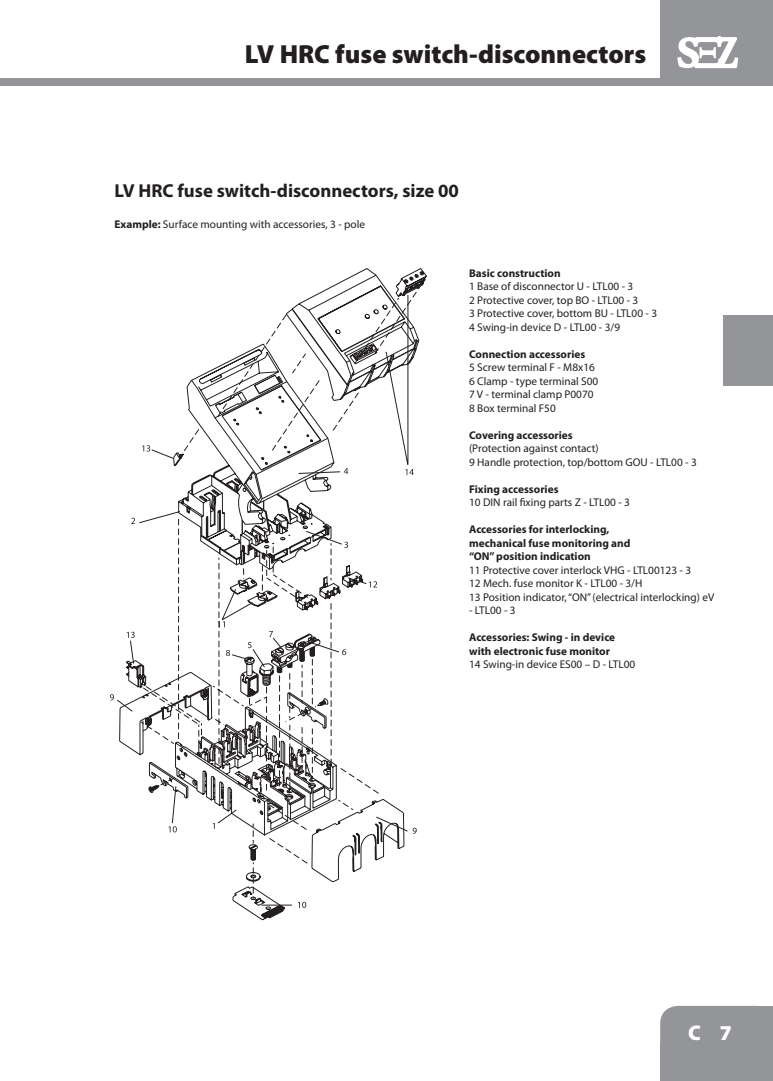
<style>
.page{position:relative;width:773px;height:1081px;background:#fff}
.page>*{position:absolute;margin:0;border:0;box-sizing:border-box;transform-origin:0 0}
.t1{font:900 26.25px "Myriad Pro";color:#231f20}
.t2{font:900 21.25px "Myriad Pro";color:#fff}
.t3{font:700 18.75px "Myriad Pro";color:#231f20}
.t4{font:11.25px/13.5px "Myriad Pro";color:#231f20}
.t5{font:700 11.25px/13.5px "Myriad Pro";color:#231f20}
.s1{font-weight:700}
</style>
<div class="page">
<div style="left:0;top:78px;width:772px;height:7px;background:#939598"></div>
<div style="left:660px;top:1006px;width:112px;height:75px;background:#939598"></div>
<div style="left:660px;top:1044px;width:33px;height:37px;background:#939598"></div>
<div style="left:739px;top:1044px;width:33px;height:37px;background:#939598"></div>
<div style="left:739px;top:1006px;width:33px;height:36px;background:#939598"></div>
<div style="left:723px;top:315px;width:49px;height:71px;background:#939598"></div>
<div style="left:660px;top:0;width:112px;height:82px;background:#939598"></div>
<svg style="left:677px;top:36px;width:61px;height:32px"></svg>
<svg style="left:140px;top:271px;width:283px;height:628px"></svg>
<svg style="left:142px;top:445px;width:32px;height:14px"></svg>
<svg style="left:131px;top:511px;width:49px;height:13px"></svg>
<svg style="left:127px;top:632px;width:8px;height:32px"></svg>
<svg style="left:306px;top:531px;width:42px;height:17px"></svg>
<svg style="left:215px;top:268px;width:205px;height:207px"></svg>
<svg style="left:110px;top:694px;width:23px;height:17px"></svg>
<svg style="left:298px;top:902px;width:8px;height:6px"></svg>
<hr style="left:261px;top:905px;width:31px;height:1px;background:#231f20">
<svg style="left:148px;top:577px;width:268px;height:305px"></svg>
<h1 class="t1" style="left:245px;top:39px;width:403px">LV HRC fuse switch-disconnectors</h1>
<h3 class="t3" style="left:114px;top:179px;width:346px">LV HRC fuse switch-disconnectors, size 00</h3>
<p class="t4" style="left:114px;top:217px;width:252px"><span class="s1">Example:</span> Surface mounting with accessories, 3 - pole</p>
<p class="t5" style="left:469px;top:266px;width:93px">Basic construction</p>
<p class="t4" style="left:469px;top:279px;width:189px">1 Base of disconnector U - LTL00 - 3<br>2 Protective cover, top BO - LTL00 - 3<br>3 Protective cover, bottom BU - LTL00 - 3<br>4 Swing-in device D - LTL00 - 3/9</p>
<p class="t5" style="left:469px;top:347px;width:118px">Connection accessories</p>
<p class="t4" style="left:469px;top:360px;width:131px">5 Screw terminal F - M8x16<br>6 Clamp - type terminal S00<br>7 V - terminal clamp P0070<br>8 Box terminal F50</p>
<p class="t5" style="left:469px;top:428px;width:105px">Covering accessories</p>
<p class="t4" style="left:469px;top:441px;width:229px">(Protection against contact)<br>9 Handle protection, top/bottom GOU - LTL00 - 3</p>
<p class="t5" style="left:469px;top:482px;width:91px">Fixing accessories</p>
<p class="t4" style="left:469px;top:495px;width:162px">10 DIN rail fixing parts Z - LTL00 - 3</p>
<p class="t5" style="left:469px;top:522px;width:163px">Accessories for interlocking, mechanical fuse monitoring and “ON” position indication</p>
<p class="t4" style="left:469px;top:563px;width:247px">11 Protective cover interlock VHG - LTL00123 - 3<br>12 Mech. fuse monitor K - LTL00 - 3/H<br>13 Position indicator, “ON” (electrical interlocking) eV</p>
<p class="t4" style="left:469px;top:603px;width:48px">- LTL00 - 3</p>
<p class="t5" style="left:469px;top:630px;width:148px">Accessories: Swing - in device with electronic fuse monitor</p>
<p class="t4" style="left:469px;top:657px;width:168px">14 Swing-in device ES00 – D - LTL00</p>
<h2 class="t2" style="left:688px;top:1020px;width:45px">C 7</h2>
</div>
